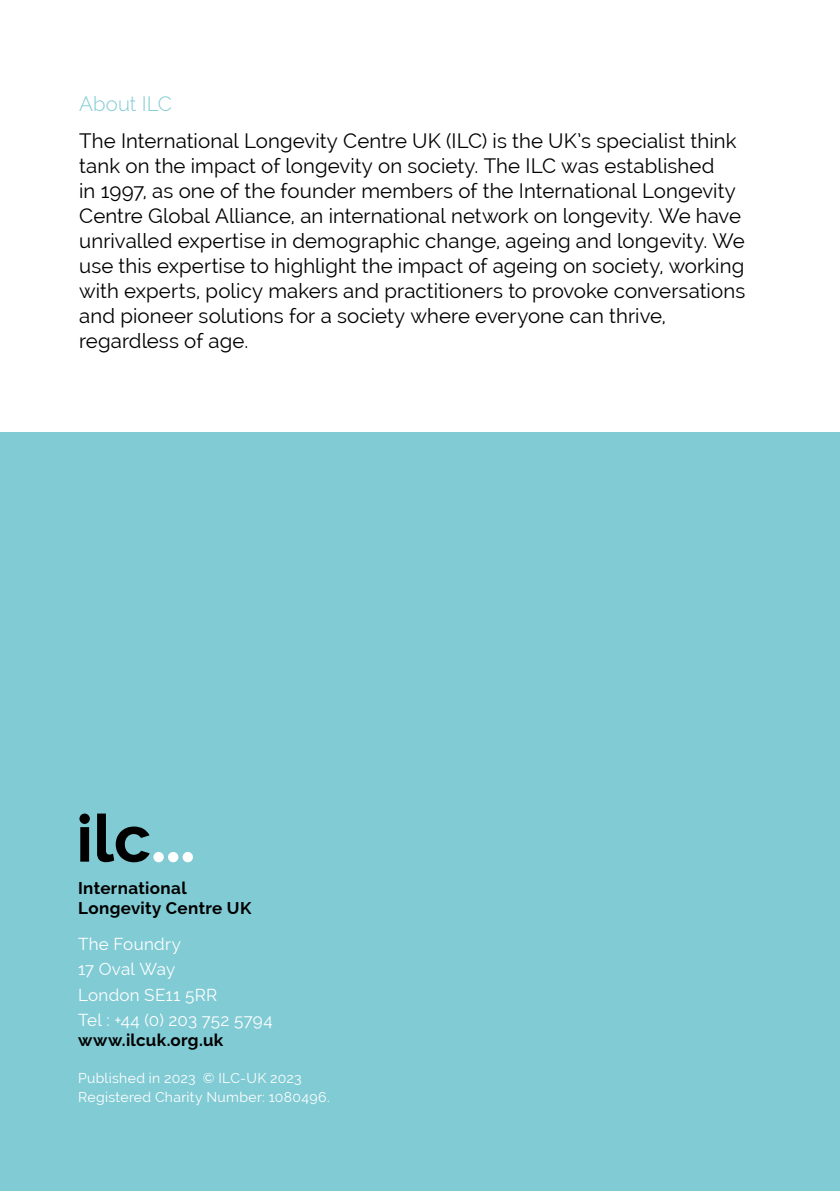
<style>
.page{position:relative;width:840px;height:1191px;background:#fff}
.page>*{position:absolute;margin:0;border:0;box-sizing:border-box;transform-origin:0 0}
.t1{font:20.4px/25px "Raleway";letter-spacing:.005em;color:#000}
.t2{font:300 20.4px "Raleway";letter-spacing:.005em;color:#81cbd4}
.t3{font:17px "Raleway";letter-spacing:.015em;color:#fff}
.t4{font:700 17px/19.8px "Raleway";letter-spacing:.02em;color:#000}
.t5{font:14px "Raleway";letter-spacing:.025em;color:#fff}
</style>
<div class="page">
<div style="left:0;top:432px;width:839px;height:759px;background:#81cbd4"></div>
<div style="left:153px;top:852px;width:11px;height:10px;background:#fff;border-radius:50%"></div>
<div style="left:168px;top:852px;width:10px;height:10px;background:#fff;border-radius:50%"></div>
<div style="left:182px;top:852px;width:11px;height:10px;background:#fff;border-radius:50%"></div>
<svg style="left:80px;top:813px;width:70px;height:49px"></svg>
<p class="t2" style="left:79px;top:92px;width:94px">About ILC</p>
<p class="t1" style="left:79px;top:128px;width:667px">The International Longevity Centre UK (ILC) is the UK’s specialist think tank on the impact of longevity on society. The ILC was established<br>in 1997, as one of the founder members of the International Longevity Centre Global Alliance, an international network on longevity. We have unrivalled expertise in demographic change, ageing and longevity. We use this expertise to highlight the impact of ageing on society, working with experts, policy makers and practitioners to provoke conversations and pioneer solutions for a society where everyone can thrive, regardless of age.</p>
<p class="t4" style="left:78px;top:878px;width:175px">International<br>Longevity Centre UK</p>
<p class="t3" style="left:78px;top:933px;width:104px">The Foundry</p>
<p class="t3" style="left:78px;top:959px;width:99px">17 Oval Way</p>
<p class="t3" style="left:78px;top:984px;width:141px">London SE11 5RR</p>
<p class="t3" style="left:78px;top:1010px;width:196px">Tel : +44 (0) 203 752 5794</p>
<p class="t4" style="left:78px;top:1030px;width:147px">www.ilcuk.org.uk</p>
<p class="t5" style="left:78px;top:1069px;width:225px">Published in 2023 © ILC-UK 2023</p>
<p class="t5" style="left:78px;top:1089px;width:253px">Registered Charity Number: 1080496.</p>
</div>
